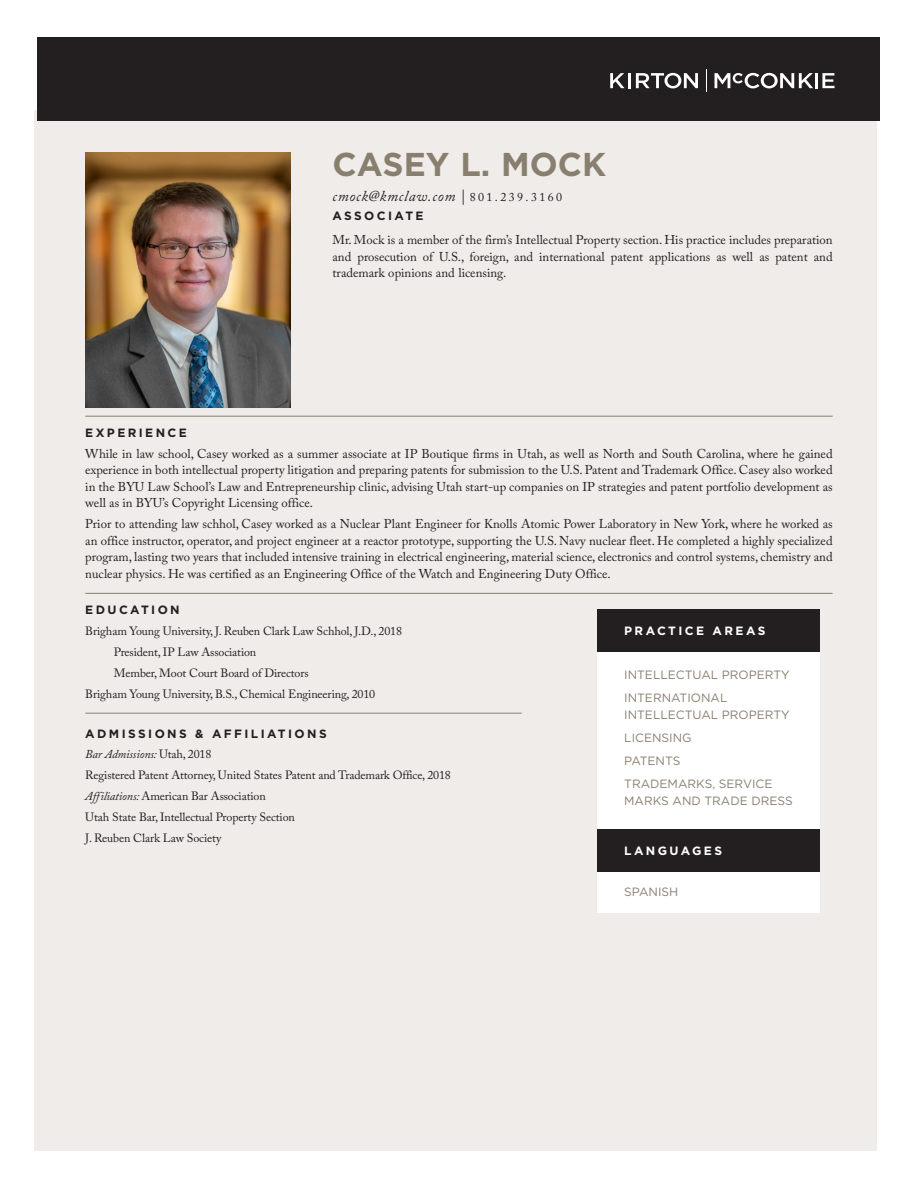
<style>
.page{position:relative;width:918px;height:1188px;background:#fff}
.page>*{position:absolute;margin:0;border:0;box-sizing:border-box;transform-origin:0 0}
.t1{font:700 33px "Gotham";color:#887f6f}
.t2{font:italic 15px "Adobe Caslon Pro";letter-spacing:.05em;color:#231f20}
.t3{font:12.75px/16.5px "Adobe Caslon Pro";color:#231f20;text-align:justify}
.t4{font:12px "Adobe Caslon Pro";letter-spacing:-.01em;color:#231f20}
.t5{font:12px/16.5px "Gotham";color:#887f6f}
.t6{font:700 12px "Gotham";letter-spacing:.2em;color:#231f20}
.t7{font:italic 12px "Adobe Caslon Pro";letter-spacing:-.01em;color:#231f20}
.t8{font:700 12px "Gotham";letter-spacing:.2em;color:#fff}
.s1{font-style:normal;font-size:12px}
.s2{font-style:normal}
.s3{font-style:italic}
</style>
<div class="page">
<div style="left:35px;top:110px;width:842px;height:1040px;background:#efece9"></div>
<div style="left:38px;top:38px;width:842px;height:83px;background:#231f20"></div>
<svg style="left:610px;top:73px;width:15px;height:15px"></svg>
<svg style="left:636px;top:73px;width:62px;height:15px"></svg>
<hr style="left:815px;top:73px;width:3px;height:15px;background:#fff">
<svg style="left:822px;top:73px;width:13px;height:15px"></svg>
<hr style="left:628px;top:73px;width:3px;height:15px;background:#fff">
<svg style="left:715px;top:73px;width:98px;height:15px"></svg>
<svg style="left:706px;top:69px;width:1px;height:23px"></svg>
<img style="left:85px;top:153px;width:206px;height:254px">
<div style="left:597px;top:610px;width:223px;height:302px;background:#fff"></div>
<div style="left:597px;top:609px;width:223px;height:43px;background:#231f20"></div>
<div style="left:597px;top:830px;width:223px;height:42px;background:#231f20"></div>
<hr style="left:85px;top:416px;width:748px;height:1px;background:#887f6f">
<hr style="left:85px;top:593px;width:748px;height:1px;background:#887f6f">
<hr style="left:85px;top:713px;width:437px;height:1px;background:#887f6f">
<p class="t1" style="left:333px;top:143px;width:275px">CASEY L. MOCK</p>
<p class="t2" style="left:333px;top:188px;width:231px">cmock@kmclaw.com | <span class="s1">801.239.3160</span></p>
<p class="t6" style="left:333px;top:208px;width:93px">ASSOCIATE</p>
<p class="t3" style="left:333px;top:231px;width:502px">Mr. Mock is a member of the firm’s Intellectual Property section. His practice includes preparation and prosecution of U.S., foreign, and international patent applications as well as patent and trademark opinions and licensing.</p>
<p class="t6" style="left:85px;top:425px;width:103px">EXPERIENCE</p>
<p class="t3" style="left:85px;top:445px;width:749px">While in law school, Casey worked as a summer associate at IP Boutique firms in Utah, as well as North and South Carolina, where he gained experience in both intellectual property litigation and preparing patents for submission to the U.S. Patent and Trademark Office. Casey also worked in the BYU Law School’s Law and Entrepreneurship clinic, advising Utah start-up companies on IP strategies and patent portfolio development as well as in BYU’s Copyright Licensing office.</p>
<p class="t3" style="left:85px;top:516px;width:749px">Prior to attending law schhol, Casey worked as a Nuclear Plant Engineer for Knolls Atomic Power Laboratory in New York, where he worked as an office instructor, operator, and project engineer at a reactor prototype, supporting the U.S. Navy nuclear fleet. He completed a highly specialized program, lasting two years that included intensive training in electrical engineering, material science, electronics and control systems, chemistry and nuclear physics. He was certified as an Engineering Office of the Watch and Engineering Duty Office.</p>
<p class="t6" style="left:85px;top:602px;width:96px">EDUCATION</p>
<p class="t4" style="left:85px;top:624px;width:318px">Brigham Young University, J. Reuben Clark Law Schhol, J.D., 2018</p>
<p class="t4" style="left:114px;top:645px;width:144px">President, IP Law Association</p>
<p class="t4" style="left:114px;top:666px;width:196px">Member, Moot Court Board of Directors</p>
<p class="t4" style="left:85px;top:687px;width:291px">Brigham Young University, B.S., Chemical Engineering, 2010</p>
<p class="t6" style="left:85px;top:725px;width:243px">ADMISSIONS &amp; AFFILIATIONS</p>
<p class="t7" style="left:85px;top:747px;width:128px">Bar Admissions: <span class="s2">Utah, 2018</span></p>
<p class="t4" style="left:85px;top:768px;width:367px">Registered Patent Attorney, United States Patent and Trademark Office, 2018</p>
<p class="t4" style="left:85px;top:789px;width:182px"><span class="s3">Affiliations:</span> American Bar Association</p>
<p class="t4" style="left:85px;top:810px;width:211px">Utah State Bar, Intellectual Property Section</p>
<p class="t4" style="left:85px;top:830px;width:137px">J. Reuben Clark Law Society</p>
<p class="t8" style="left:624px;top:623px;width:143px">PRACTICE AREAS</p>
<p class="t5" style="left:624px;top:666px;width:167px">INTELLECTUAL PROPERTY</p>
<p class="t5" style="left:624px;top:689px;width:167px">INTERNATIONAL<br>INTELLECTUAL PROPERTY</p>
<p class="t5" style="left:624px;top:729px;width:69px">LICENSING</p>
<p class="t5" style="left:624px;top:752px;width:58px">PATENTS</p>
<p class="t5" style="left:624px;top:776px;width:170px">TRADEMARKS, SERVICE<br>MARKS AND TRADE DRESS</p>
<p class="t8" style="left:624px;top:843px;width:99px">LANGUAGES</p>
<p class="t5" style="left:624px;top:883px;width:56px">SPANISH</p>
</div>
